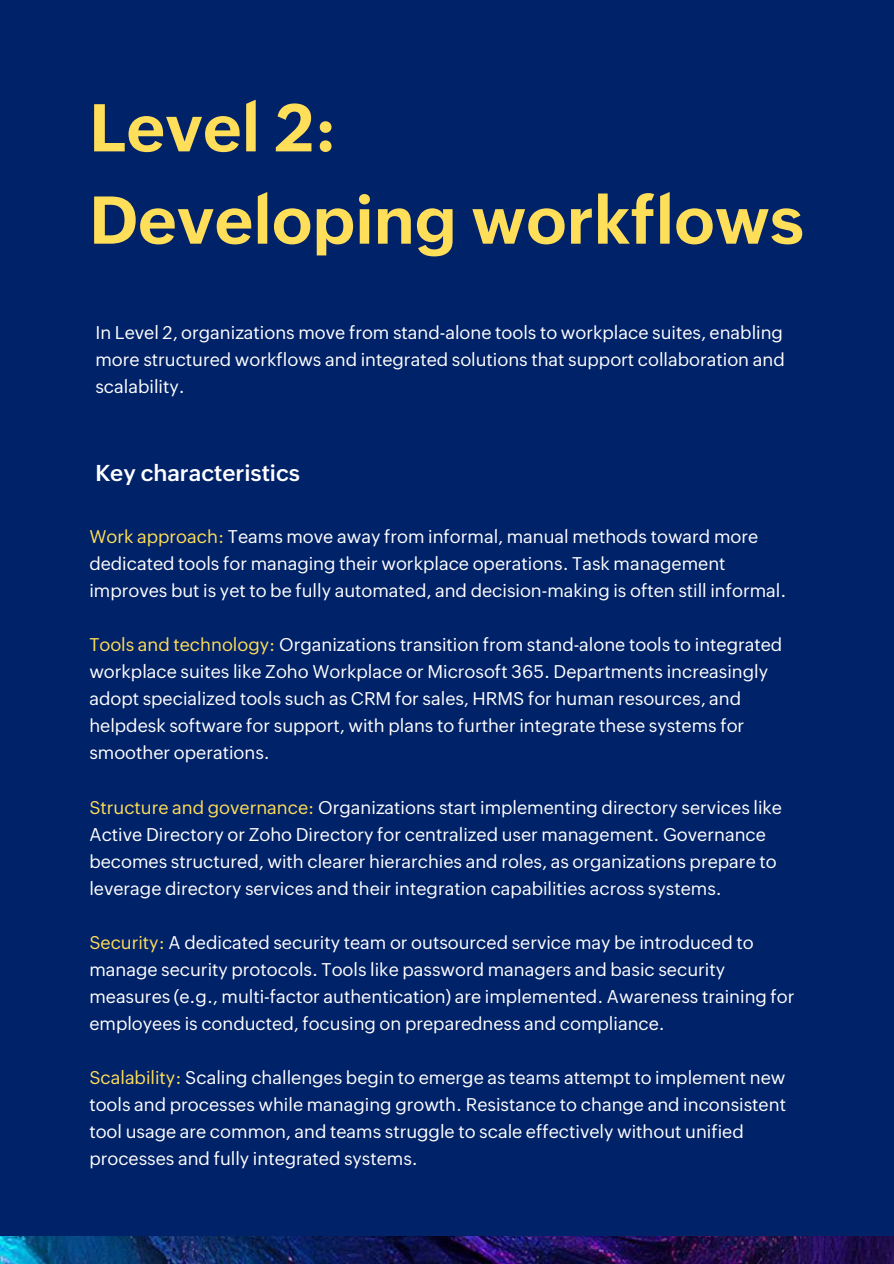
<style>
.page{position:relative;width:894px;height:1264px;background:#fff}
.page>*{position:absolute;margin:0;border:0;box-sizing:border-box;transform-origin:0 0}
.t1{font:700 66px/92.2px "Zoho Puvi";color:#ffde59}
.t2{font:600 22.5px "Zoho Puvi";color:#fff}
.t3{font:18px/27px "Zoho Puvi";color:#fff}
.s1{color:#ffde59}
</style>
<div class="page">
<div style="left:0;top:0;width:893px;height:1263px;background:#002268"></div>
<img style="left:0;top:1236px;width:893px;height:27px">
<h1 class="t1" style="left:89px;top:82px;width:716px">Level 2:<br>Developing workflows</h1>
<p class="t3" style="left:95px;top:319px;width:690px;text-align:justify">In Level 2, organizations move from stand-alone tools to workplace suites, enabling more structured workflows and integrated solutions that support collaboration and scalability.</p>
<p class="t2" style="left:95px;top:460px;width:206px">Key characteristics</p>
<p class="t3" style="left:89px;top:523px;width:698px"><span class="s1">Work approach:</span> Teams move away from informal, manual methods toward more dedicated tools for managing their workplace operations. Task management improves but is yet to be fully automated, and decision-making is often still informal.</p>
<p class="t3" style="left:89px;top:631px;width:694px"><span class="s1">Tools and technology:</span> Organizations transition from stand-alone tools to integrated workplace suites like Zoho Workplace or Microsoft 365. Departments increasingly adopt specialized tools such as CRM for sales, HRMS for human resources, and helpdesk software for support, with plans to further integrate these systems for smoother operations.</p>
<p class="t3" style="left:89px;top:793px;width:694px"><span class="s1">Structure and governance:</span> Organizations start implementing directory services like Active Directory or Zoho Directory for centralized user management. Governance becomes structured, with clearer hierarchies and roles, as organizations prepare to leverage directory services and their integration capabilities across systems.</p>
<p class="t3" style="left:89px;top:928px;width:706px"><span class="s1">Security:</span> A dedicated security team or outsourced service may be introduced to manage security protocols. Tools like password managers and basic security measures (e.g., multi-factor authentication) are implemented. Awareness training for employees is conducted, focusing on preparedness and compliance.</p>
<p class="t3" style="left:89px;top:1063px;width:698px"><span class="s1">Scalability:</span> Scaling challenges begin to emerge as teams attempt to implement new tools and processes while managing growth. Resistance to change and inconsistent tool usage are common, and teams struggle to scale effectively without unified processes and fully integrated systems.</p>
</div>
